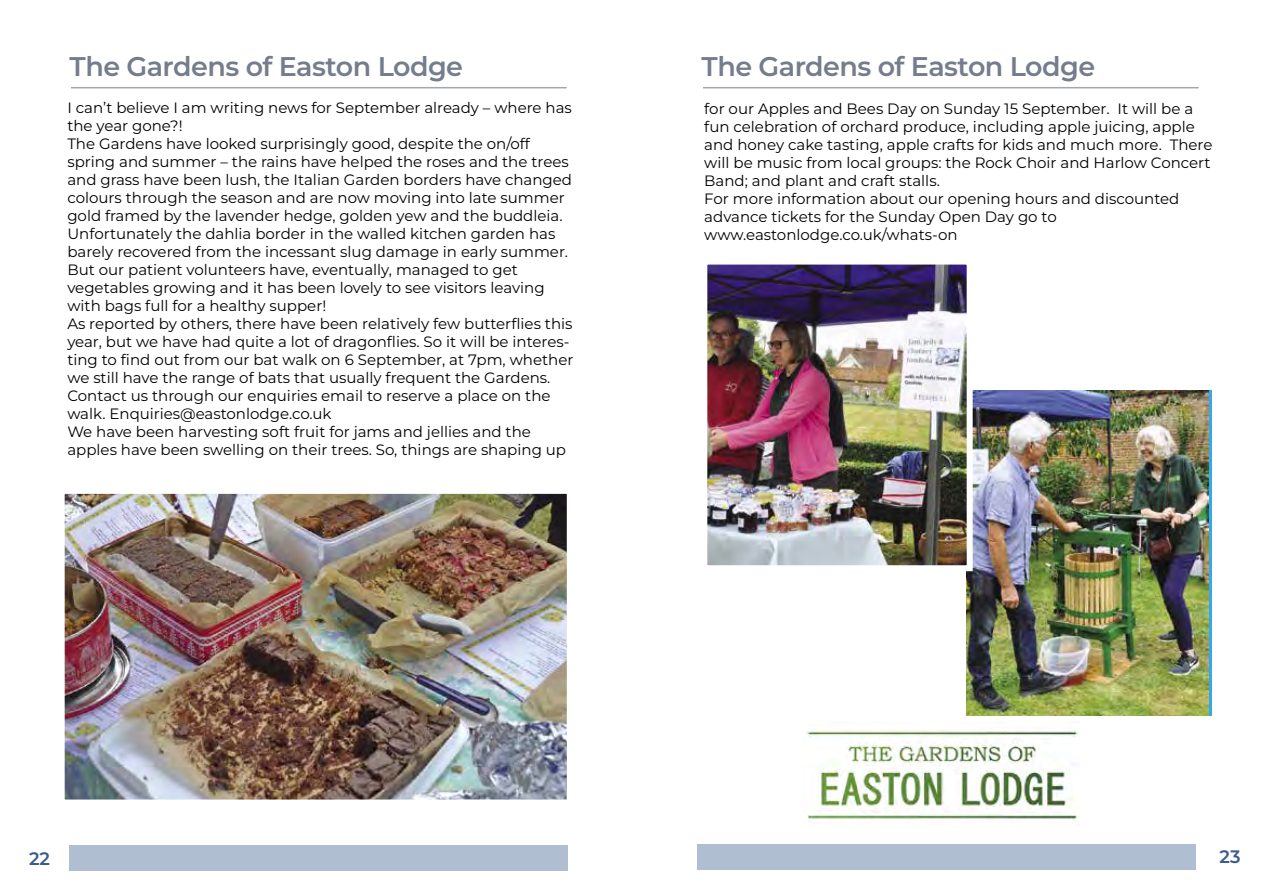
<style>
.page{position:relative;width:1263px;height:893px;background:#fff}
.page>*{position:absolute;margin:0;border:0;box-sizing:border-box;transform-origin:0 0}
.t1{font:600 27px "Montserrat";letter-spacing:-.02em;color:#757d8d}
.t2{font:600 18px "Montserrat";color:#3a5b8c}
.t3{font:15px/18px "Montserrat";color:#000}
</style>
<div class="page">
<hr style="left:71px;top:87px;width:496px;height:1px;background:#a4a6ad">
<img style="left:66px;top:495px;width:500px;height:304px">
<div style="left:61px;top:490px;width:510px;height:314px;border:4px solid #fff"></div>
<div style="left:697px;top:845px;width:499px;height:25px;background:#b0bed1"></div>
<hr style="left:703px;top:87px;width:496px;height:1px;background:#a4a6ad">
<img style="left:806px;top:730px;width:274px;height:96px">
<img style="left:966px;top:390px;width:243px;height:326px">
<img style="left:708px;top:266px;width:258px;height:298px">
<div style="left:701px;top:259px;width:272px;height:312px;border:6px solid #fff"></div>
<div style="left:70px;top:845px;width:498px;height:25px;background:#b0bed1"></div>
<h1 class="t1" style="left:70px;top:49px;width:395px">The Gardens of Easton Lodge</h1>
<p class="t3" style="left:67px;top:98px;width:508px">I can’t believe I am writing news for September already – where has the year gone?!<br>The Gardens have looked surprisingly good, despite the on/off spring and summer – the rains have helped the roses and the trees and grass have been lush, the Italian Garden borders have changed colours through the season and are now moving into late summer gold framed by the lavender hedge, golden yew and the buddleia.<br>Unfortunately the dahlia border in the walled kitchen garden has barely recovered from the incessant slug damage in early summer.<br>But our patient volunteers have, eventually, managed to get vegetables growing and it has been lovely to see visitors leaving with bags full for a healthy supper!<br>As reported by others, there have been relatively few butterflies this year, but we have had quite a lot of dragonflies. So it will be interes&shy;ting to find out from our bat walk on 6 September, at 7pm, whether we still have the range of bats that usually frequent the Gardens.<br>Contact us through our enquiries email to reserve a place on the walk. Enquiries@eastonlodge.co.uk<br>We have been harvesting soft fruit for jams and jellies and the apples have been swelling on their trees. So, things are shaping up</p>
<h1 class="t1" style="left:702px;top:49px;width:395px">The Gardens of Easton Lodge</h1>
<p class="t3" style="left:704px;top:100px;width:510px">for our Apples and Bees Day on Sunday 15 September. It will be a fun celebration of orchard produce, including apple juicing, apple and honey cake tasting, apple crafts for kids and much more. There will be music from local groups: the Rock Choir and Harlow Concert Band; and plant and craft stalls.<br>For more information about our opening hours and discounted advance tickets for the Sunday Open Day go to www.eastonlodge.co.uk/whats-on</p>
<p class="t2" style="left:29px;top:847px;width:22px">22</p>
<p class="t2" style="left:1219px;top:844px;width:22px">23</p>
</div>
